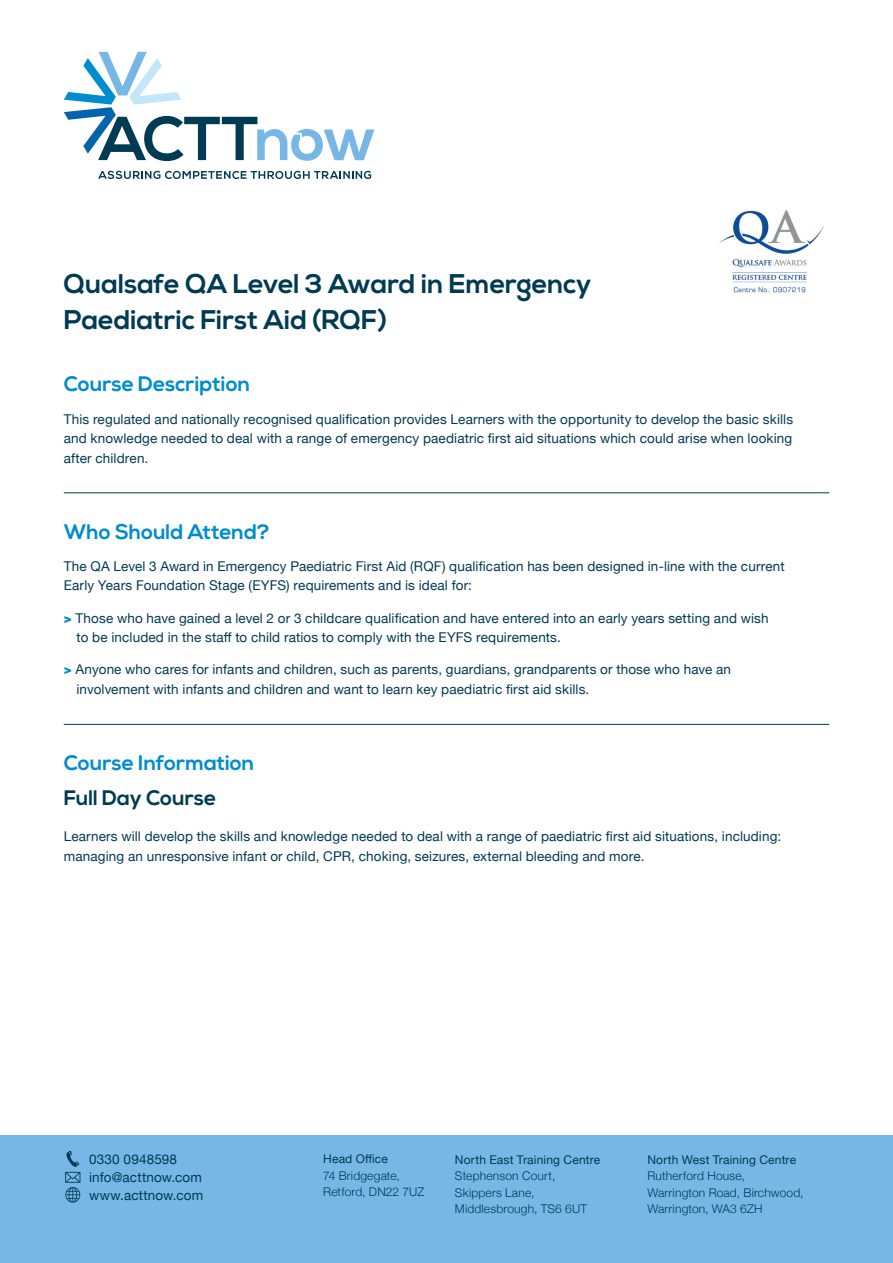
<style>
.page{position:relative;width:893px;height:1263px;background:#fff}
.page>*{position:absolute;margin:0;border:0;box-sizing:border-box;transform-origin:0 0}
.t1{font:700 27px/36px "Nexa";color:#003a53}
.t2{font:700 21px "Nexa";color:#008cd0}
.t3{font:700 21px "Nexa";color:#003a53}
.t4{font:13.5px/19.5px "Helvetica Neue";letter-spacing:.01em;color:#003a53}
.t5{font:300 12px/16.5px "Helvetica Neue";letter-spacing:.015em;color:#003a53}
.t6{font:12px "Helvetica Neue";letter-spacing:.015em;color:#003a53}
.s1{font-weight:900;color:#008cd0}
</style>
<div class="page">
<svg style="left:64px;top:52px;width:310px;height:109px"></svg>
<svg style="left:98px;top:171px;width:273px;height:8px"></svg>
<div style="left:0;top:1135px;width:893px;height:128px;background:#76b7e5"></div>
<svg style="left:65px;top:1150px;width:15px;height:52px"></svg>
<hr style="left:64px;top:492px;width:765px;height:1px;background:#003a53">
<hr style="left:64px;top:724px;width:765px;height:1px;background:#003a53">
<img style="left:720px;top:210px;width:103px;height:83px">
<h1 class="t1" style="left:64px;top:267px;width:529px">Qualsafe QA Level 3 Award in Emergency<br>Paediatric First Aid (RQF)</h1>
<h2 class="t2" style="left:64px;top:372px;width:188px">Course Description</h2>
<p class="t4" style="left:64px;top:410px;width:731px;text-align:justify">This regulated and nationally recognised qualification provides Learners with the opportunity to develop the basic skills and knowledge needed to deal with a range of emergency paediatric first aid situations which could arise when looking after children.</p>
<h2 class="t2" style="left:64px;top:519px;width:207px">Who Should Attend?</h2>
<p class="t4" style="left:64px;top:557px;width:722px">The QA Level 3 Award in Emergency Paediatric First Aid (RQF) qualification has been designed in-line with the current<br>Early Years Foundation Stage (EYFS) requirements and is ideal for:</p>
<p class="t4" style="left:77px;top:609px;width:694px;text-indent:-13px"><span class="s1">&gt;</span> Those who have gained a level 2 or 3 childcare qualification and have entered into an early years setting and wish to be included in the staff to child ratios to comply with the EYFS requirements.</p>
<p class="t4" style="left:77px;top:661px;width:656px;text-indent:-13px"><span class="s1">&gt;</span> Anyone who cares for infants and children, such as parents, guardians, grandparents or those who have an involvement with infants and children and want to learn key paediatric first aid skills.</p>
<h2 class="t2" style="left:64px;top:750px;width:192px">Course Information</h2>
<h2 class="t3" style="left:64px;top:785px;width:154px">Full Day Course</h2>
<p class="t4" style="left:64px;top:828px;width:719px">Learners will develop the skills and knowledge needed to deal with a range of paediatric first aid situations, including: managing an unresponsive infant or child, CPR, choking, seizures, external bleeding and more.</p>
<p class="t4" style="left:89px;top:1150px;width:116px;line-height:18px">0330 0948598 info@acttnow.com www.acttnow.com</p>
<p class="t6" style="left:647px;top:1151px;width:150px">North West Training Centre</p>
<p class="t6" style="left:323px;top:1150px;width:66px">Head Office</p>
<p class="t5" style="left:323px;top:1166px;width:103px">74 Bridgegate,<br>Retford, DN22 7UZ</p>
<p class="t6" style="left:455px;top:1151px;width:147px">North East Training Centre</p>
<p class="t5" style="left:455px;top:1167px;width:134px">Stephenson Court,<br>Skippers Lane,<br>Middlesbrough, TS6 6UT</p>
<p class="t5" style="left:647px;top:1167px;width:158px">Rutherford House,<br>Warrington Road, Birchwood,<br>Warrington, WA3 6ZH</p>
</div>
